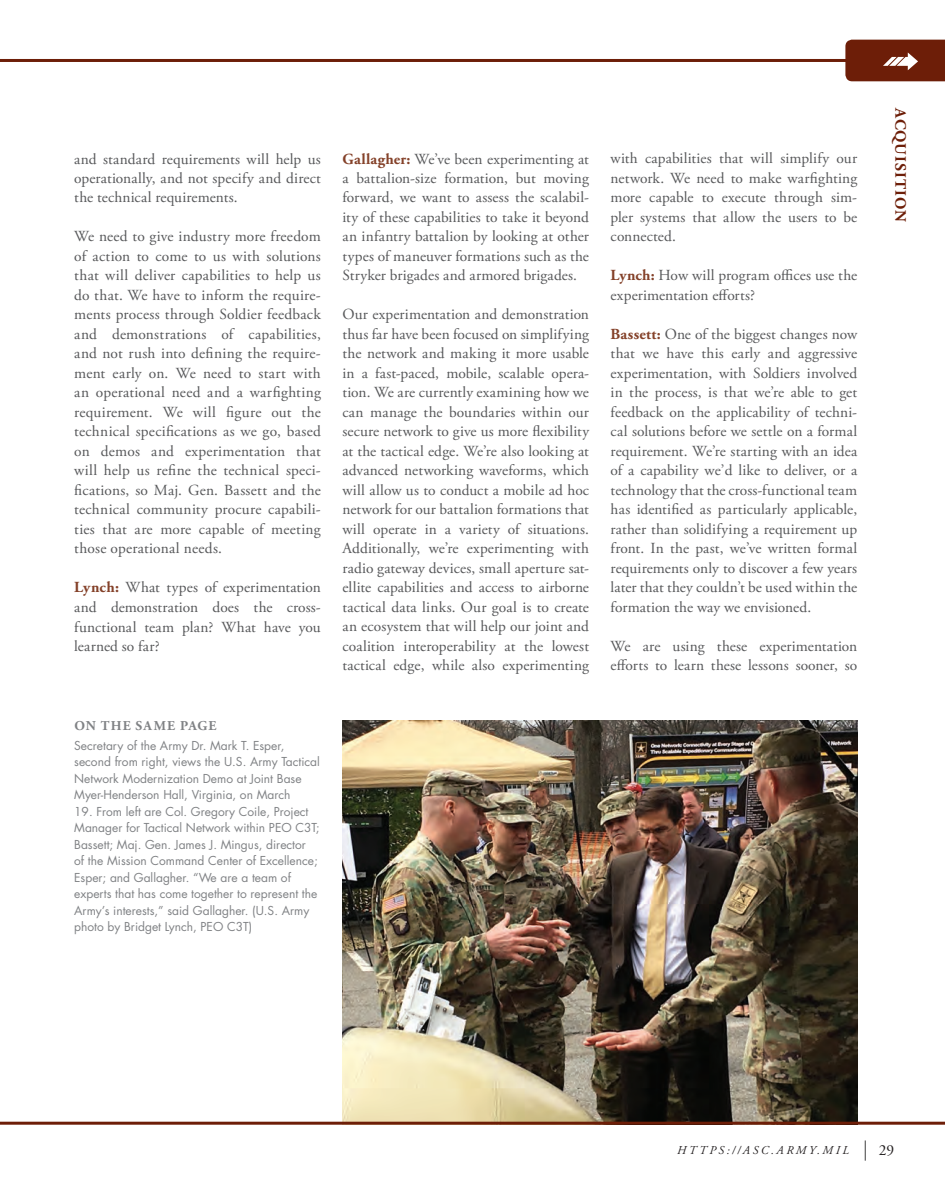
<style>
.page{position:relative;width:945px;height:1188px;background:#fff}
.page>*{position:absolute;margin:0;border:0;box-sizing:border-box;transform-origin:0 0}
.t1{font:700 15.75px "Adobe Garamond Pro";letter-spacing:.065em;color:#6d1e08}
.Text{font:15.3px/19.5px "Adobe Garamond Pro";letter-spacing:.005em;color:#57585a;text-align:justify}
.t2{font:15.3px "Adobe Garamond Pro";color:#231f20}
.Photo_Caption_Text{font:700 13.5px "Adobe Garamond Pro";letter-spacing:.085em;color:#808285}
.Photo_Caption_Text-2{font:12px/16.5px "Futura";color:#808285}
.t3{font:italic 12px "Adobe Garamond Pro";letter-spacing:.215em;color:#231f20}
.s1{font-weight:700;color:#844129}
</style>
<div class="page">
<img style="left:342px;top:720px;width:515px;height:402px">
<svg style="left:865px;top:1140px;width:1px;height:21px"></svg>
<hr style="left:0;top:1122px;width:945px;height:3px;background:#6d1e08">
<hr style="left:0;top:59px;width:945px;height:3px;background:#6d1e08">
<svg style="left:845px;top:40px;width:100px;height:41px;background:#762d18"></svg>
<p class="Text" style="left:74px;top:149px;width:248px">and standard requirements will help us operationally, and not specify and direct the technical requirements.</p>
<p class="Text" style="left:74px;top:227px;width:248px">We need to give industry more freedom of action to come to us with solutions that will deliver capabilities to help us do that. We have to inform the require&shy;ments process through Soldier feedback and demonstrations of capabilities, and not rush into defining the require&shy;ment early on. We need to start with an operational need and a warfighting requirement. We will figure out the technical specifications as we go, based on demos and experimentation that will help us refine the technical speci&shy;fications, so Maj. Gen. Bassett and the technical community procure capabili&shy;ties that are more capable of meeting those operational needs.</p>
<p class="Text" style="left:74px;top:578px;width:248px"><span class="s1">Lynch:</span> What types of experimentation and demonstration does the cross&shy;functional team plan? What have you learned so far?</p>
<p class="Photo_Caption_Text" style="left:74px;top:718px;width:144px">ON THE SAME PAGE</p>
<p class="Photo_Caption_Text-2" style="left:74px;top:737px;width:247px">Secretary of the Army Dr. Mark T. Esper, second from right, views the U.S. Army Tactical Network Modernization Demo at Joint Base Myer-Henderson Hall, Virginia, on March</p>
<p class="Photo_Caption_Text-2" style="left:74px;top:803px;width:247px">19. From left are Col. Gregory Coile, Project Manager for Tactical Network within PEO C3T; Bassett; Maj. Gen. James J. Mingus, director<br>of the Mission Command Center of Excellence; Esper; and Gallagher. “We are a team of experts that has come together to represent the Army’s interests,” said Gallagher. (U.S. Army photo by Bridget Lynch, PEO C3T)</p>
<p class="Text" style="left:342px;top:149px;width:248px"><span class="s1">Gallagher:</span> We’ve been experimenting at a battalion-size formation, but moving forward, we want to assess the scalabil&shy;ity of these capabilities to take it beyond an infantry battalion by looking at other types of maneuver formations such as the Stryker brigades and armored brigades.</p>
<p class="Text" style="left:342px;top:305px;width:248px">Our experimentation and demonstration thus far have been focused on simplifying the network and making it more usable in a fast-paced, mobile, scalable opera&shy;tion. We are currently examining how we can manage the boundaries within our secure network to give us more flexibility at the tactical edge. We’re also looking at advanced networking waveforms, which will allow us to conduct a mobile ad hoc network for our battalion formations that will operate in a variety of situations.<br>Additionally, we’re experimenting with radio gateway devices, small aperture sat&shy;ellite capabilities and access to airborne tactical data links. Our goal is to create an ecosystem that will help our joint and coalition interoperability at the lowest tactical edge, while also experimenting</p>
<p class="Text" style="left:611px;top:149px;width:248px">with capabilities that will simplify our network. We need to make warfighting more capable to execute through sim&shy;pler systems that allow the users to be connected.</p>
<p class="Text" style="left:611px;top:266px;width:248px"><span class="s1">Lynch:</span> How will program offices use the experimentation efforts?</p>
<p class="Text" style="left:611px;top:325px;width:248px"><span class="s1">Bassett:</span> One of the biggest changes now that we have this early and aggressive experimentation, with Soldiers involved in the process, is that we’re able to get feedback on the applicability of techni&shy;cal solutions before we settle on a formal requirement. We’re starting with an idea of a capability we’d like to deliver, or a technology that the cross-functional team has identified as particularly applicable, rather than solidifying a requirement up front. In the past, we’ve written formal requirements only to discover a few years later that they couldn’t be used within the formation the way we envisioned.</p>
<p class="Text" style="left:611px;top:637px;width:248px">We are using these experimentation efforts to learn these lessons sooner, so</p>
<p class="t1" style="left:910px;top:108px;width:115px;rotate:90deg">ACQUISITION</p>
<p class="t3" style="left:677px;top:1143px;width:173px">HTTPS://ASC.ARMY.MIL</p>
<p class="t2" style="left:879px;top:1141px;width:17px">29</p>
</div>
